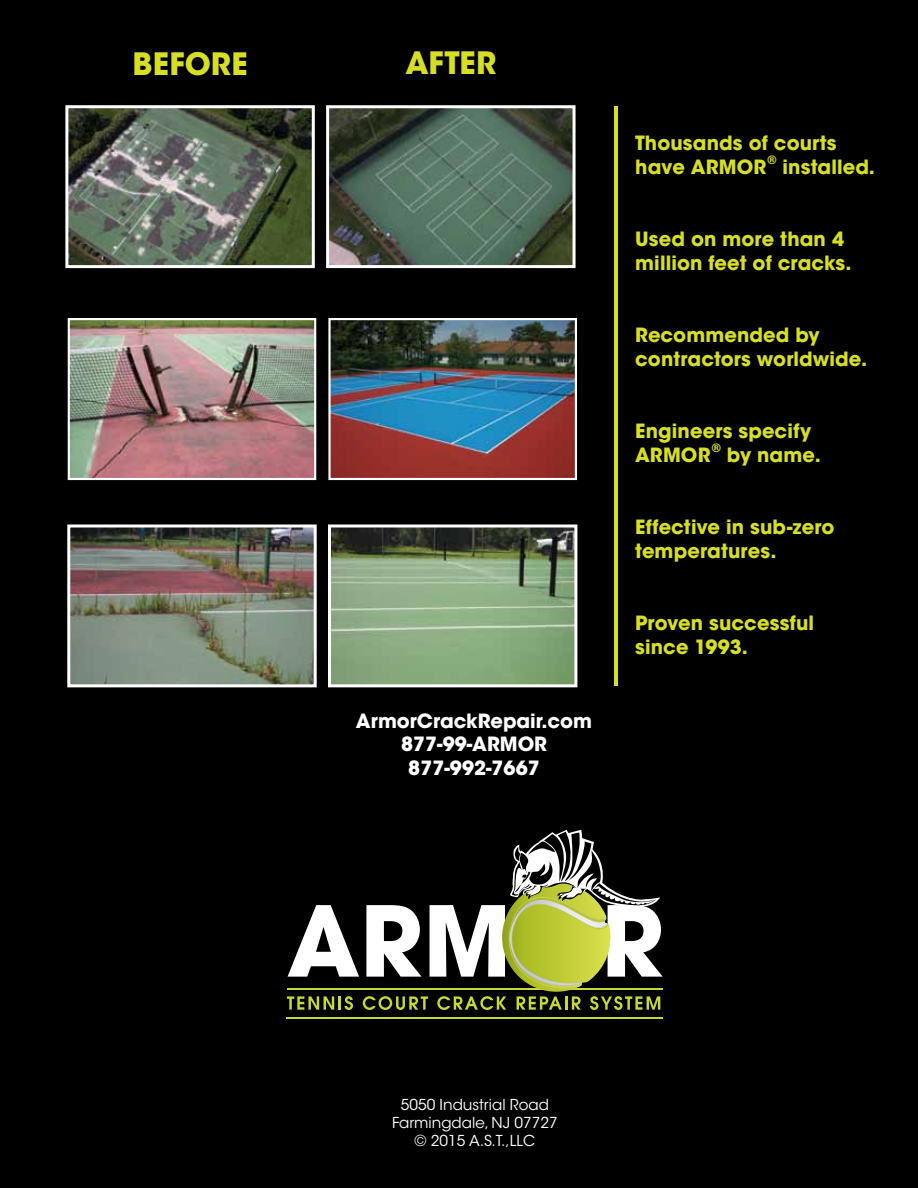
<style>
.page{position:relative;width:918px;height:1188px;background:#000}
.page>*{position:absolute;margin:0;border:0;box-sizing:border-box;transform-origin:0 0}
.t1{font:700 30.6px "ITC Avant Garde Std";color:#d7df23}
.t2{font:700 19.5px/24px "ITC Avant Garde Std";letter-spacing:.005em;color:#d7df23}
.t3{font:700 19.5px/23.4px "ITC Avant Garde Std";color:#fff;text-align:center}
.t4{font:15px/18px "ITC Avant Garde Std";color:#fff;text-align:center}
.t5{font:700 11.4px "ITC Avant Garde Std";color:#d7df23}
</style>
<div class="page">
<img style="left:332px;top:529px;width:241px;height:154px">
<div style="left:328px;top:525px;width:249px;height:162px;border:3px solid #fff"></div>
<img style="left:71px;top:529px;width:242px;height:154px">
<div style="left:67px;top:525px;width:250px;height:162px;border:3px solid #fff"></div>
<img style="left:331px;top:321px;width:243px;height:156px">
<div style="left:328px;top:318px;width:249px;height:162px;border:2px solid #fff"></div>
<img style="left:71px;top:321px;width:242px;height:156px">
<div style="left:68px;top:318px;width:248px;height:162px;border:2px solid #fff"></div>
<img style="left:330px;top:109px;width:242px;height:155px">
<div style="left:326px;top:105px;width:250px;height:163px;border:3px solid #fff"></div>
<img style="left:69px;top:109px;width:242px;height:155px">
<div style="left:65px;top:105px;width:250px;height:163px;border:3px solid #fff"></div>
<hr style="left:287px;top:1017px;width:376px;height:1px;background:#c8da2b">
<svg style="left:287px;top:830px;width:376px;height:180px"></svg>
<hr style="left:614px;top:107px;width:4px;height:579px;background:#d7df23">
<h1 class="t1" style="left:133px;top:44px;width:74px">Before</h1>
<h1 class="t1" style="left:405px;top:43px;width:58px">After</h1>
<p class="t3" style="left:356px;top:709px;width:238px">ArmorCrackRepair.com<br>877-99-ARMOR<br>877-992-7667</p>
<p class="t2" style="left:635px;top:131px;width:203px">Thousands of courts have ARMOR</p>
<p class="t5" style="left:767px;top:152px;width:11px">®</p>
<p class="t2" style="left:783px;top:155px;width:94px">installed.</p>
<p class="t2" style="left:635px;top:227px;width:218px">Used on more than 4 million feet of cracks.</p>
<p class="t2" style="left:635px;top:323px;width:234px">Recommended by contractors worldwide.</p>
<p class="t2" style="left:635px;top:419px;width:177px">Engineers specify<br>ARMOR</p>
<p class="t5" style="left:712px;top:440px;width:11px">®</p>
<p class="t2" style="left:727px;top:443px;width:96px">by name.</p>
<p class="t2" style="left:635px;top:515px;width:201px">Effective in sub-zero temperatures.</p>
<p class="t2" style="left:635px;top:611px;width:180px">Proven successful since 1993.</p>
<p class="t4" style="left:392px;top:1096px;width:167px">5050 Industrial Road<br>Farmingdale, NJ 07727 © 2015 A.S.T.,LLC</p>
</div>
